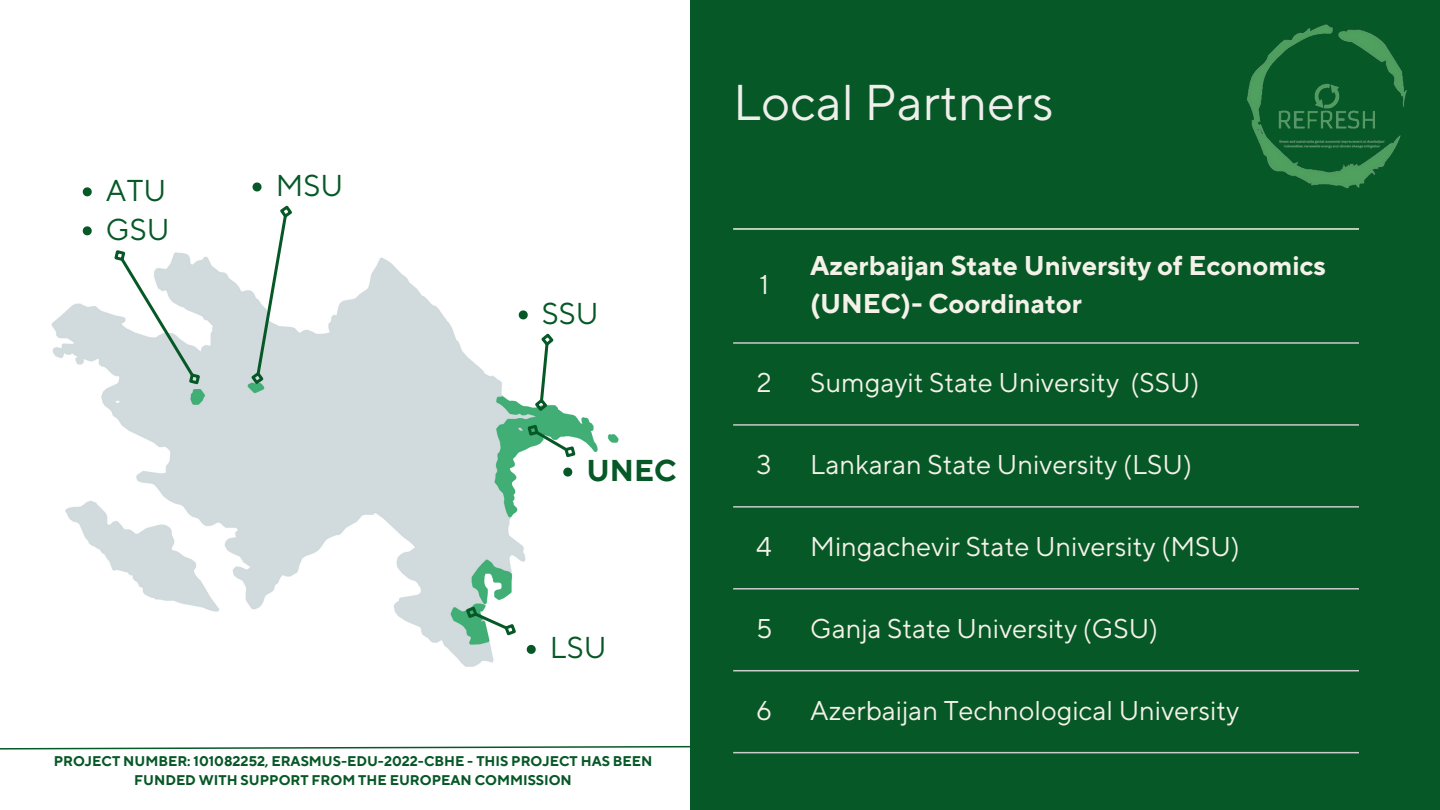
<style>
.page{position:relative;width:1440px;height:810px;background:#fff}
.page>*{position:absolute;margin:0;border:0;box-sizing:border-box;transform-origin:0 0}
.t1{font:50px "TT Norms Pro";color:#eeefea}
.t2{font:30px "TT Norms Pro";color:#075827}
.t3{font:700 30px "TT Norms Pro";color:#075827}
.t4{font:27px "TT Norms Pro";color:#f4f1e9}
.t5{font:700 27px/37.5px "TT Norms Pro";color:#f4f1e9}
.t6{font:700 14px/19.5px "TT Norms Pro";color:#075827;text-align:center}
</style>
<div class="page">
<img style="left:51px;top:229px;width:568px;height:438px">
<svg style="left:108px;top:244px;width:99px;height:147px"></svg>
<svg style="left:519px;top:310px;width:9px;height:9px"></svg>
<svg style="left:460px;top:601px;width:76px;height:53px"></svg>
<svg style="left:83px;top:187px;width:9px;height:9px"></svg>
<svg style="left:83px;top:226px;width:9px;height:9px"></svg>
<svg style="left:253px;top:182px;width:9px;height:9px"></svg>
<svg style="left:247px;top:205px;width:49px;height:183px"></svg>
<div style="left:690px;top:0;width:750px;height:810px;background:#075827"></div>
<img style="left:1247px;top:24px;width:160px;height:165px">
<svg style="left:521px;top:330px;width:61px;height:147px"></svg>
<hr style="left:733px;top:228px;width:626px;height:2px;background:#f4f1e9">
<hr style="left:733px;top:342px;width:626px;height:2px;background:#ccc">
<hr style="left:733px;top:424px;width:626px;height:2px;background:#ccc">
<hr style="left:733px;top:506px;width:626px;height:2px;background:#ccc">
<hr style="left:733px;top:588px;width:626px;height:2px;background:#ccc">
<hr style="left:733px;top:670px;width:626px;height:1px;background:#ccc">
<hr style="left:733px;top:752px;width:626px;height:1px;background:#ccc">
<svg style="left:0;top:745px;width:690px;height:5px"></svg>
<p class="t2" style="left:106px;top:172px;width:62px">ATU</p>
<p class="t2" style="left:106px;top:211px;width:65px">GSU</p>
<p class="t2" style="left:276px;top:167px;width:69px">MSU</p>
<h1 class="t2" style="left:542px;top:295px;width:58px">SSU</h1>
<p class="t3" style="left:587px;top:453px;width:91px">UNEC</p>
<p class="t2" style="left:550px;top:630px;width:58px">LSU</p>
<p class="t6" style="left:54px;top:751px;width:600px">PROJECT NUMBER: 101082252, ERASMUS-EDU-2022-CBHE - THIS PROJECT HAS BEEN<br>FUNDED WITH SUPPORT FROM THE EUROPEAN COMMISSION</p>
<p class="t1" style="left:733px;top:73px;width:322px">Local Partners</p>
<p class="t4" style="left:759px;top:269px;width:11px">1</p>
<p class="t5" style="left:810px;top:248px;width:517px">Azerbaijan State University of Economics (UNEC)- Coordinator</p>
<p class="t4" style="left:757px;top:367px;width:16px">2</p>
<p class="t4" style="left:810px;top:367px;width:391px">Sumgayit State University (SSU)</p>
<p class="t4" style="left:757px;top:449px;width:17px">3</p>
<p class="t4" style="left:810px;top:449px;width:383px">Lankaran State University (LSU)</p>
<p class="t4" style="left:756px;top:531px;width:17px">4</p>
<p class="t4" style="left:810px;top:531px;width:431px">Mingachevir State University (MSU)</p>
<p class="t4" style="left:756px;top:613px;width:18px">5</p>
<p class="t4" style="left:810px;top:613px;width:350px">Ganja State University (GSU)</p>
<p class="t4" style="left:756px;top:695px;width:17px">6</p>
<p class="t4" style="left:810px;top:695px;width:431px">Azerbaijan Technological University</p>
</div>
